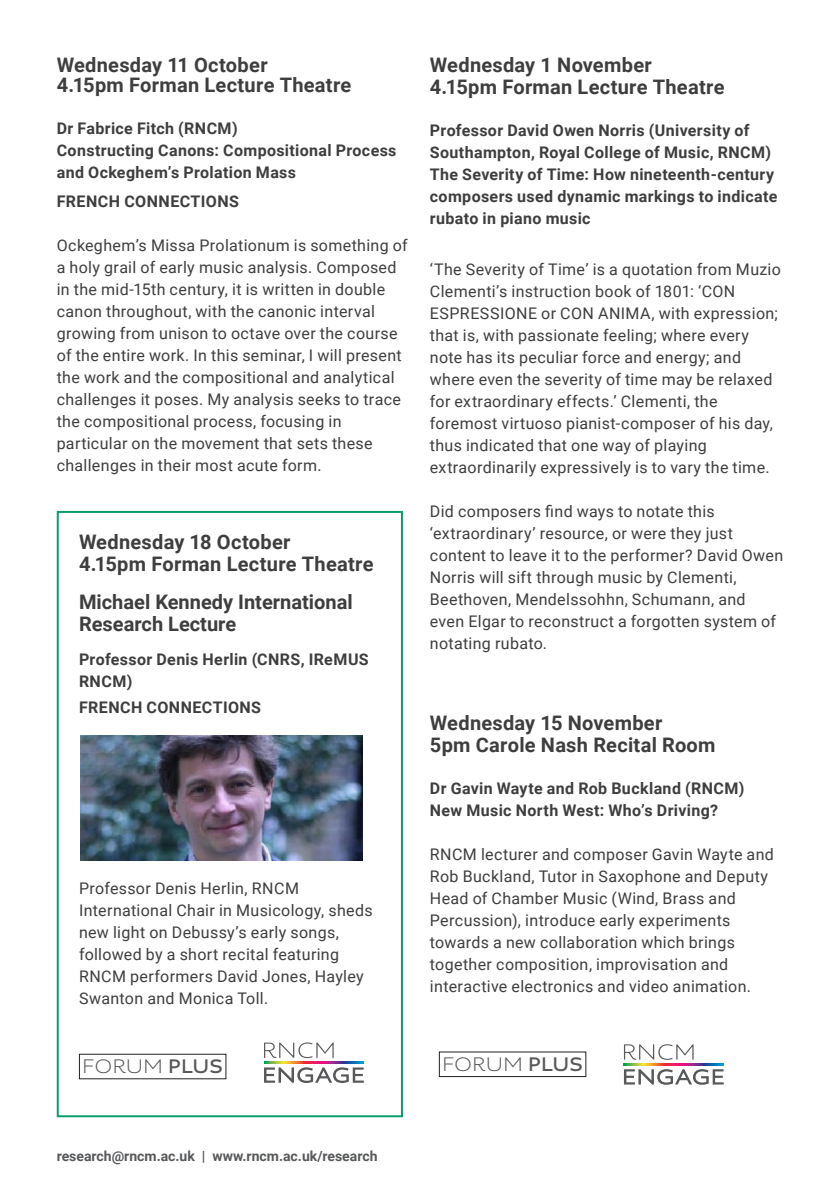
<style>
.page{position:relative;width:840px;height:1191px;background:#fff}
.page>*{position:absolute;margin:0;border:0;box-sizing:border-box;transform-origin:0 0}
.Event_copy{font:300 20.6px "Aspect";color:#57585a}
.Event_copy-2{font:700 20px/22px "Roboto";letter-spacing:.01em;color:#3e3e3f}
.Event_copy-3{font:16px/22px "Roboto";letter-spacing:.02em;color:#3e3e3f}
.Event_copy-4{font:700 16px/22px "Roboto";letter-spacing:.02em;color:#3e3e3f}
.t1{font:700 14px "Roboto";color:#57585a}
.s1{font-weight:700}
</style>
<div class="page">
<div style="left:79px;top:1053px;width:147px;height:26px;border:1px solid #231f20"></div>
<svg style="left:264px;top:1067px;width:99px;height:16px"></svg>
<svg style="left:264px;top:1042px;width:69px;height:16px"></svg>
<svg style="left:264px;top:1061px;width:99px;height:2px"></svg>
<div style="left:57px;top:511px;width:346px;height:606px;border:2px solid #0a9e6e"></div>
<div style="left:438px;top:1051px;width:148px;height:26px;border:1px solid #231f20"></div>
<svg style="left:624px;top:1069px;width:99px;height:15px"></svg>
<svg style="left:624px;top:1044px;width:69px;height:15px"></svg>
<svg style="left:623px;top:1063px;width:100px;height:2px"></svg>
<img style="left:80px;top:735px;width:282px;height:125px">
<p class="Event_copy-2" style="left:57px;top:53px;width:212px">Wednesday 11 October</p>
<p class="Event_copy-2" style="left:57px;top:73px;width:296px">4.15pm Forman Lecture Theatre</p>
<p class="Event_copy-4" style="left:57px;top:116px;width:182px">Dr Fabrice Fitch (RNCM)</p>
<p class="Event_copy-4" style="left:57px;top:138px;width:341px">Constructing Canons: Compositional Process and Ockeghem’s Prolation Mass</p>
<p class="Event_copy-4" style="left:57px;top:189px;width:183px">FRENCH CONNECTIONS</p>
<p class="Event_copy-3" style="left:57px;top:233px;width:352px">Ockeghem’s Missa Prolationum is something of a holy grail of early music analysis. Composed in the mid-15th century, it is written in double canon throughout, with the canonic interval growing from unison to octave over the course of the entire work. In this seminar, I will present the work and the compositional and analytical challenges it poses. My analysis seeks to trace the compositional process, focusing in particular on the movement that sets these challenges in their most acute form.</p>
<p class="Event_copy-2" style="left:79px;top:530px;width:213px">Wednesday 18 October</p>
<p class="Event_copy-2" style="left:79px;top:552px;width:296px">4.15pm Forman Lecture Theatre</p>
<p class="Event_copy-2" style="left:79px;top:590px;width:275px">Michael Kennedy International<br>Research Lecture</p>
<p class="Event_copy-4" style="left:79px;top:647px;width:291px">Professor Denis Herlin (CNRS, IReMUS<br>RNCM)</p>
<p class="Event_copy-4" style="left:79px;top:695px;width:183px">FRENCH CONNECTIONS</p>
<p class="Event_copy-3" style="left:79px;top:876px;width:295px">Professor Denis Herlin, RNCM International Chair in Musicology, sheds new light on Debussy’s early songs, followed by a short recital featuring RNCM performers David Jones, Hayley Swanton and Monica Toll.</p>
<p class="Event_copy" style="left:82px;top:1054px;width:142px">FORUM <span class="s1">PLUS</span></p>
<p class="Event_copy-2" style="left:429px;top:53px;width:223px">Wednesday 1 November</p>
<p class="Event_copy-2" style="left:429px;top:75px;width:296px">4.15pm Forman Lecture Theatre</p>
<p class="Event_copy-4" style="left:429px;top:118px;width:342px">Professor David Owen Norris (University of<br>Southampton, Royal College of Music, RNCM)</p>
<p class="Event_copy-4" style="left:429px;top:162px;width:349px">The Severity of Time: How nineteenth-century composers used dynamic markings to indicate rubato in piano music</p>
<p class="Event_copy-3" style="left:429px;top:257px;width:352px">‘The Severity of Time’ is a quotation from Muzio Clementi’s instruction book of 1801: ‘CON ESPRESSIONE or CON ANIMA, with expression; that is, with passionate feeling; where every note has its peculiar force and energy; and where even the severity of time may be relaxed for extraordinary effects.’ Clementi, the foremost virtuoso pianist-composer of his day, thus indicated that one way of playing extraordinarily expressively is to vary the time.</p>
<p class="Event_copy-3" style="left:429px;top:499px;width:354px">Did composers find ways to notate this ‘extraordinary’ resource, or were they just content to leave it to the performer? David Owen Norris will sift through music by Clementi, Beethoven, Mendelssohhn, Schumann, and even Elgar to reconstruct a forgotten system of notating rubato.</p>
<p class="Event_copy-2" style="left:429px;top:710px;width:234px">Wednesday 15 November</p>
<p class="Event_copy-2" style="left:429px;top:732px;width:287px">5pm Carole Nash Recital Room</p>
<p class="Event_copy-4" style="left:429px;top:776px;width:316px">Dr Gavin Wayte and Rob Buckland (RNCM)</p>
<p class="Event_copy-4" style="left:429px;top:798px;width:289px">New Music North West: Who’s Driving?</p>
<p class="Event_copy-3" style="left:429px;top:842px;width:345px">RNCM lecturer and composer Gavin Wayte and Rob Buckland, Tutor in Saxophone and Deputy Head of Chamber Music (Wind, Brass and Percussion), introduce early experiments towards a new collaboration which brings together composition, improvisation and interactive electronics and video animation.</p>
<p class="Event_copy" style="left:442px;top:1052px;width:142px">FORUM <span class="s1">PLUS</span></p>
<p class="t1" style="left:57px;top:1146px;width:322px">research@rncm.ac.uk | www.rncm.ac.uk/research</p>
</div>
